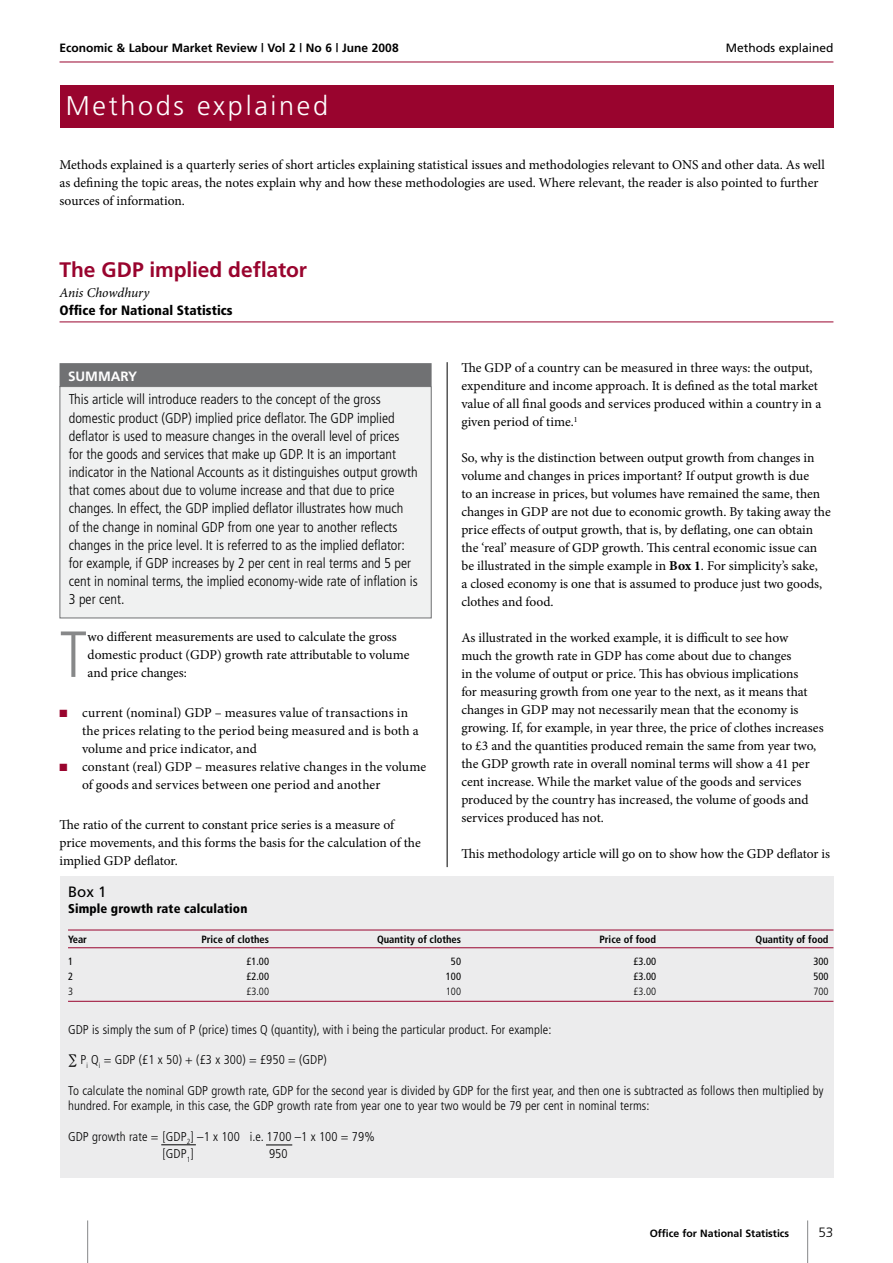
<style>
.page{position:relative;width:893px;height:1263px;background:#fff}
.page>*{position:absolute;margin:0;border:0;box-sizing:border-box;transform-origin:0 0}
.t1{font:300 condensed 65.1px "Frutiger";color:#878889}
.t2{font:300 27px "Frutiger";letter-spacing:.1em;color:#fff}
.t3{font:700 21px "Frutiger";letter-spacing:-.005em;color:#99042e}
.t4{font:15px "Frutiger";color:#000}
.t5{font:300 condensed 14.25px/18.1px "Frutiger";color:#000}
.t6{font:13.5px/18px "Minion Pro";color:#000}
.t7{font:900 condensed 13.5px "Frutiger";letter-spacing:.005em;color:#000}
.t8{font:italic 13.5px "Minion Pro";color:#000}
.t9{font:700 13.5px "Frutiger";color:#fff}
.t10{font:300 13.5px "Frutiger";color:#000}
.t11{font:300 condensed 12.75px/15.3px "Frutiger";letter-spacing:.01em;color:#000}
.t12{font:900 condensed 12.75px "Frutiger";letter-spacing:.01em;color:#000}
.t13{font:700 12px "Frutiger";color:#000}
.t14{font:12px "Frutiger";color:#000}
.t15{font:700 condensed 10.5px "Frutiger";color:#000}
.t16{font:condensed 10.5px "Frutiger";color:#000}
.t17{font:700 10.5px "Frutiger";color:#000}
.t18{font:300 condensed 10.5px "Frutiger";color:#000}
.t19{font:10.5px "Zapf Dingbats ITC";color:#99042e}
.s1{font-weight:700}
</style>
<div class="page">
<hr style="left:60px;top:62px;width:773px;height:1px;background:#99042e">
<hr style="left:807px;top:1220px;width:1px;height:43px;background:#878889">
<div style="left:60px;top:85px;width:773px;height:43px;background:#99042e"></div>
<hr style="left:447px;top:362px;width:1px;height:505px;background:#000">
<hr style="left:87px;top:1220px;width:1px;height:43px;background:#878889">
<hr style="left:60px;top:322px;width:773px;height:1px;background:#99042e">
<div style="left:60px;top:363px;width:372px;height:24px;background:#707173"></div>
<div style="left:60px;top:387px;width:371px;height:231px;background:#f0f1f1"></div>
<div style="left:60px;top:386px;width:372px;height:232px;border:1px solid #707173"></div>
<div style="left:60px;top:877px;width:773px;height:301px;background:#ececed"></div>
<hr style="left:68px;top:930px;width:765px;height:1px;background:#99042e">
<hr style="left:68px;top:947px;width:765px;height:1px;background:#99042e">
<hr style="left:68px;top:1001px;width:765px;height:1px;background:#99042e">
<hr style="left:161px;top:1144px;width:35px;height:1px;background:#000">
<svg style="left:266px;top:1144px;width:26px;height:1px"></svg>
<p class="t13" style="left:60px;top:41px;width:341px">Economic &amp; Labour Market Review | Vol 2 | No 6 | June 2008</p>
<p class="t14" style="left:726px;top:41px;width:109px">Methods explained</p>
<h2 class="t2" style="left:66px;top:91px;width:264px">Methods explained</h2>
<p class="t6" style="left:60px;top:155px;width:767px">Methods explained is a quarterly series of short articles explaining statistical issues and methodologies relevant to ONS and other data. As well as defining the topic areas, the notes explain why and how these methodologies are used. Where relevant, the reader is also pointed to further sources of information.</p>
<h3 class="t3" style="left:60px;top:257px;width:249px">The GDP implied deflator</h3>
<p class="t8" style="left:60px;top:284px;width:91px">Anis Chowdhury</p>
<p class="t7" style="left:60px;top:302px;width:175px">Office for National Statistics</p>
<p class="t9" style="left:68px;top:368px;width:71px">SUMMARY</p>
<p class="t5" style="left:69px;top:391px;width:350px">This article will introduce readers to the concept of the gross domestic product (GDP) implied price deflator. The GDP implied deflator is used to measure changes in the overall level of prices<br>for the goods and services that make up GDP. It is an important indicator in the National Accounts as it distinguishes output growth that comes about due to volume increase and that due to price changes. In effect, the GDP implied deflator illustrates how much<br>of the change in nominal GDP from one year to another reflects changes in the price level. It is referred to as the implied deflator: for example, if GDP increases by 2 per cent in real terms and 5 per cent in nominal terms, the implied economy-wide rate of inflation is 3 per cent.</p>
<h1 class="t1" style="left:60px;top:617px;width:29px">T</h1>
<p class="t6" style="left:88px;top:628px;width:323px">wo different measurements are used to calculate the gross domestic product (GDP) growth rate attributable to volume and price changes:</p>
<p class="t6" style="left:82px;top:704px;width:346px">current (nominal) GDP – measures value of transactions in the prices relating to the period being measured and is both a volume and price indicator, and<br>constant (real) GDP – measures relative changes in the volume of goods and services between one period and another</p>
<p class="t6" style="left:60px;top:816px;width:363px">The ratio of the current to constant price series is a measure of price movements, and this forms the basis for the calculation of the implied GDP deflator.</p>
<p class="t19" style="left:60px;top:709px;width:9px">■</p>
<p class="t19" style="left:60px;top:763px;width:9px">■</p>
<p class="t6" style="left:461px;top:359px;width:361px">The GDP of a country can be measured in three ways: the output, expenditure and income approach. It is defined as the total market value of all final goods and services produced within a country in a given period of time.<sup>1</sup></p>
<p class="t6" style="left:461px;top:449px;width:371px">So, why is the distinction between output growth from changes in volume and changes in prices important? If output growth is due<br>to an increase in prices, but volumes have remained the same, then changes in GDP are not due to economic growth. By taking away the price effects of output growth, that is, by deflating, one can obtain the ‘real’ measure of GDP growth. This central economic issue can be illustrated in the simple example in <span class="s1">Box 1</span>. For simplicity’s sake,<br>a closed economy is one that is assumed to produce just two goods, clothes and food.</p>
<p class="t6" style="left:461px;top:629px;width:364px">As illustrated in the worked example, it is difficult to see how<br>much the growth rate in GDP has come about due to changes<br>in the volume of output or price. This has obvious implications<br>for measuring growth from one year to the next, as it means that changes in GDP may not necessarily mean that the economy is growing. If, for example, in year three, the price of clothes increases to £3 and the quantities produced remain the same from year two, the GDP growth rate in overall nominal terms will show a 41 per cent increase. While the market value of the goods and services produced by the country has increased, the volume of goods and services produced has not.</p>
<p class="t6" style="left:461px;top:845px;width:370px">This methodology article will go on to show how the GDP deflator is</p>
<p class="t4" style="left:68px;top:883px;width:40px">Box 1</p>
<p class="t12" style="left:68px;top:901px;width:181px">Simple growth rate calculation</p>
<p class="t15" style="left:68px;top:933px;width:20px">Year</p>
<p class="t15" style="left:201px;top:933px;width:69px">Price of clothes</p>
<p class="t15" style="left:377px;top:933px;width:86px">Quantity of clothes</p>
<p class="t15" style="left:599px;top:933px;width:58px">Price of food</p>
<p class="t15" style="left:756px;top:933px;width:74px">Quantity of food</p>
<p class="t16" style="left:68px;top:955px;width:7px">1</p>
<p class="t16" style="left:246px;top:955px;width:24px">£1.00</p>
<p class="t16" style="left:451px;top:955px;width:12px">50</p>
<p class="t16" style="left:633px;top:955px;width:24px">£3.00</p>
<p class="t16" style="left:813px;top:955px;width:17px">300</p>
<p class="t16" style="left:68px;top:970px;width:7px">2</p>
<p class="t16" style="left:246px;top:970px;width:24px">£2.00</p>
<p class="t16" style="left:446px;top:970px;width:17px">100</p>
<p class="t16" style="left:633px;top:970px;width:24px">£3.00</p>
<p class="t16" style="left:813px;top:970px;width:17px">500</p>
<p class="t18" style="left:68px;top:985px;width:7px">3</p>
<p class="t18" style="left:246px;top:985px;width:24px">£3.00</p>
<p class="t18" style="left:446px;top:985px;width:17px">100</p>
<p class="t18" style="left:633px;top:985px;width:24px">£3.00</p>
<p class="t18" style="left:813px;top:985px;width:17px">700</p>
<p class="t11" style="left:68px;top:1022px;width:485px">GDP is simply the sum of P (price) times Q (quantity), with i being the particular product. For example:</p>
<p class="t11" style="left:68px;top:1052px;width:260px">∑ P<sub>i</sub> Q<sub>i</sub> = GDP (£1 x 50) + (£3 x 300) = £950 = (GDP)</p>
<p class="t11" style="left:68px;top:1083px;width:757px">To calculate the nominal GDP growth rate, GDP for the second year is divided by GDP for the first year, and then one is subtracted as follows then multiplied by hundred. For example, in this case, the GDP growth rate from year one to year two would be 79 per cent in nominal terms:</p>
<p class="t11" style="left:163px;top:1128px;width:214px;line-height:16.8px;text-indent:-94px">GDP growth rate = [GDP<sub>2</sub>] –1 x 100 i.e. 1700 –1 x 100 = 79% [GDP<sub>1</sub>]</p>
<p class="t11" style="left:269px;top:1146px;width:20px">950</p>
<p class="t17" style="left:650px;top:1227px;width:141px">Office for National Statistics</p>
<p class="t10" style="left:818px;top:1225px;width:17px">53</p>
</div>
